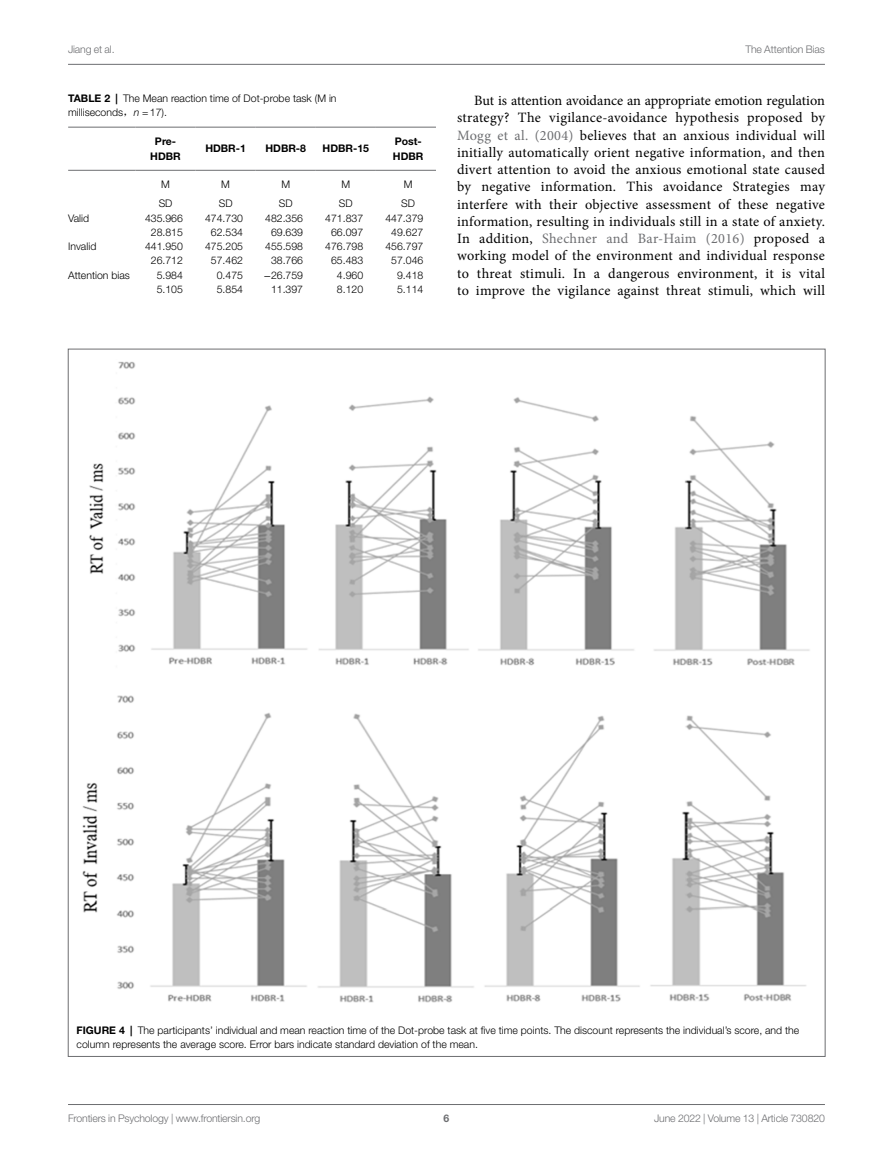
<style>
.page{position:relative;width:893px;height:1170px;background:#fff}
.page>*{position:absolute;margin:0;border:0;box-sizing:border-box;transform-origin:0 0}
.TEXT{font:14.25px/17.2px "Minion Pro";letter-spacing:.02em;color:#000;text-align:justify}
.TB_TX{font:300 10.5px "Helvetica Neue LT Std";color:#000}
.FIG_LEG{font:300 10.5px/14.2px "Helvetica Neue LT Std";color:#000}
.t1{font:300 10.5px "Helvetica Neue LT Std";letter-spacing:-.015em;color:#6d6e71}
.TT_NO_RULE{font:300 10.5px/14.2px "Helvetica Neue LT Std";color:#000}
.TB_CH{font:700 10.5px/14.2px "Helvetica Neue LT Std";color:#000;text-align:center}
.t2{font:700 10.5px "Helvetica Neue LT Std";color:#6d6e71}
.s1{font-weight:700}
.s2{font-family:"Sim Sun";font-weight:400}
.s3{font-style:italic}
.s4{font-family:"STIX General";font-weight:400}
.s5{color:#6d6e71}
</style>
<div class="page">
<hr style="left:68px;top:64px;width:757px;height:1px;background:#6d6e71">
<hr style="left:68px;top:1104px;width:757px;height:1px;background:#6d6e71">
<img style="left:82px;top:361px;width:728px;height:642px">
<hr style="left:136px;top:127px;width:60px;height:1px;background:#6d6e71">
<hr style="left:136px;top:170px;width:60px;height:1px;background:#6d6e71">
<hr style="left:196px;top:127px;width:60px;height:1px;background:#6d6e71">
<hr style="left:196px;top:170px;width:60px;height:1px;background:#6d6e71">
<hr style="left:256px;top:127px;width:60px;height:1px;background:#6d6e71">
<hr style="left:256px;top:170px;width:60px;height:1px;background:#6d6e71">
<hr style="left:316px;top:127px;width:60px;height:1px;background:#6d6e71">
<hr style="left:316px;top:170px;width:60px;height:1px;background:#6d6e71">
<hr style="left:376px;top:127px;width:60px;height:1px;background:#6d6e71">
<hr style="left:376px;top:170px;width:60px;height:1px;background:#6d6e71">
<hr style="left:68px;top:127px;width:68px;height:1px;background:#6d6e71">
<hr style="left:68px;top:170px;width:68px;height:1px;background:#6d6e71">
<p class="t1" style="left:68px;top:42px;width:48px">Jiang et al.</p>
<p class="t1" style="left:745px;top:42px;width:81px">The Attention Bias</p>
<p class="TT_NO_RULE" style="left:68px;top:91px;width:270px"><span class="s1">TABLE 2 |</span> The Mean reaction time of Dot-probe task (M in milliseconds<span class="s2">，</span><span class="s3">n</span> =17).</p>
<p class="TB_CH" style="left:150px;top:134px;width:32px">Pre-<br>HDBR</p>
<p class="TB_CH" style="left:205px;top:141px;width:42px">HDBR-1</p>
<p class="TB_CH" style="left:265px;top:141px;width:42px">HDBR-8</p>
<p class="TB_CH" style="left:323px;top:141px;width:48px">HDBR-15</p>
<p class="TB_CH" style="left:393px;top:134px;width:32px;text-align:left">Post-<br>HDBR</p>
<p class="TB_TX" style="left:161px;top:178px;width:10px">M</p>
<p class="TB_TX" style="left:159px;top:197px;width:15px">SD</p>
<p class="TB_TX" style="left:221px;top:178px;width:10px">M</p>
<p class="TB_TX" style="left:219px;top:197px;width:15px">SD</p>
<p class="TB_TX" style="left:281px;top:178px;width:10px">M</p>
<p class="TB_TX" style="left:279px;top:197px;width:15px">SD</p>
<p class="TB_TX" style="left:341px;top:178px;width:10px">M</p>
<p class="TB_TX" style="left:339px;top:197px;width:15px">SD</p>
<p class="TB_TX" style="left:404px;top:178px;width:10px">M</p>
<p class="TB_TX" style="left:401px;top:197px;width:15px">SD</p>
<p class="TB_TX" style="left:68px;top:211px;width:23px">Valid</p>
<p class="TB_TX" style="left:145px;top:211px;width:39px">435.966</p>
<p class="TB_TX" style="left:205px;top:211px;width:39px">474.730</p>
<p class="TB_TX" style="left:265px;top:211px;width:39px">482.356</p>
<p class="TB_TX" style="left:325px;top:211px;width:39px">471.837</p>
<p class="TB_TX" style="left:385px;top:211px;width:39px">447.379</p>
<p class="TB_TX" style="left:151px;top:225px;width:34px">28.815</p>
<p class="TB_TX" style="left:211px;top:225px;width:34px">62.534</p>
<p class="TB_TX" style="left:271px;top:225px;width:34px">69.639</p>
<p class="TB_TX" style="left:331px;top:225px;width:34px">66.097</p>
<p class="TB_TX" style="left:391px;top:225px;width:34px">49.627</p>
<p class="TB_TX" style="left:68px;top:240px;width:30px">Invalid</p>
<p class="TB_TX" style="left:145px;top:240px;width:39px">441.950</p>
<p class="TB_TX" style="left:205px;top:240px;width:39px">475.205</p>
<p class="TB_TX" style="left:265px;top:240px;width:39px">455.598</p>
<p class="TB_TX" style="left:325px;top:240px;width:39px">476.798</p>
<p class="TB_TX" style="left:385px;top:240px;width:39px">456.797</p>
<p class="TB_TX" style="left:151px;top:254px;width:34px">26.712</p>
<p class="TB_TX" style="left:211px;top:254px;width:34px">57.462</p>
<p class="TB_TX" style="left:271px;top:254px;width:34px">38.766</p>
<p class="TB_TX" style="left:331px;top:254px;width:34px">65.483</p>
<p class="TB_TX" style="left:391px;top:254px;width:34px">57.046</p>
<p class="TB_TX" style="left:68px;top:268px;width:63px">Attention bias</p>
<p class="TB_TX" style="left:157px;top:268px;width:28px">5.984</p>
<p class="TB_TX" style="left:217px;top:268px;width:28px">0.475</p>
<p class="TB_TX" style="left:264px;top:268px;width:41px"><span class="s4">−</span>26.759</p>
<p class="TB_TX" style="left:337px;top:268px;width:28px">4.960</p>
<p class="TB_TX" style="left:397px;top:268px;width:28px">9.418</p>
<p class="TB_TX" style="left:157px;top:282px;width:28px">5.105</p>
<p class="TB_TX" style="left:217px;top:282px;width:28px">5.854</p>
<p class="TB_TX" style="left:271px;top:282px;width:34px">11.397</p>
<p class="TB_TX" style="left:337px;top:282px;width:28px">8.120</p>
<p class="TB_TX" style="left:397px;top:282px;width:28px">5.114</p>
<p class="TEXT" style="left:457px;top:92px;width:369px;text-indent:17px">But is attention avoidance an appropriate emotion regulation strategy? The vigilance-avoidance hypothesis proposed by <span class="s5">Mogg et al. (2004)</span> believes that an anxious individual will initially automatically orient negative information, and then divert attention to avoid the anxious emotional state caused by negative information. This avoidance Strategies may interfere with their objective assessment of these negative information, resulting in individuals still in a state of anxiety.<br>In addition, <span class="s5">Shechner and Bar-Haim (2016)</span> proposed a working model of the environment and individual response to threat stimuli. In a dangerous environment, it is vital to improve the vigilance against threat stimuli, which will</p>
<p class="FIG_LEG" style="left:77px;top:1022px;width:724px"><span class="s1">FIGURE 4 |</span> The participants’ individual and mean reaction time of the Dot-probe task at five time points. The discount represents the individual’s score, and the column represents the average score. Error bars indicate standard deviation of the mean.</p>
<p class="t1" style="left:68px;top:1111px;width:194px">Frontiers in Psychology | www.frontiersin.org</p>
<p class="t2" style="left:444px;top:1111px;width:7px">6</p>
<p class="t1" style="left:654px;top:1111px;width:172px">June 2022 | Volume 13 | Article 730820</p>
</div>
